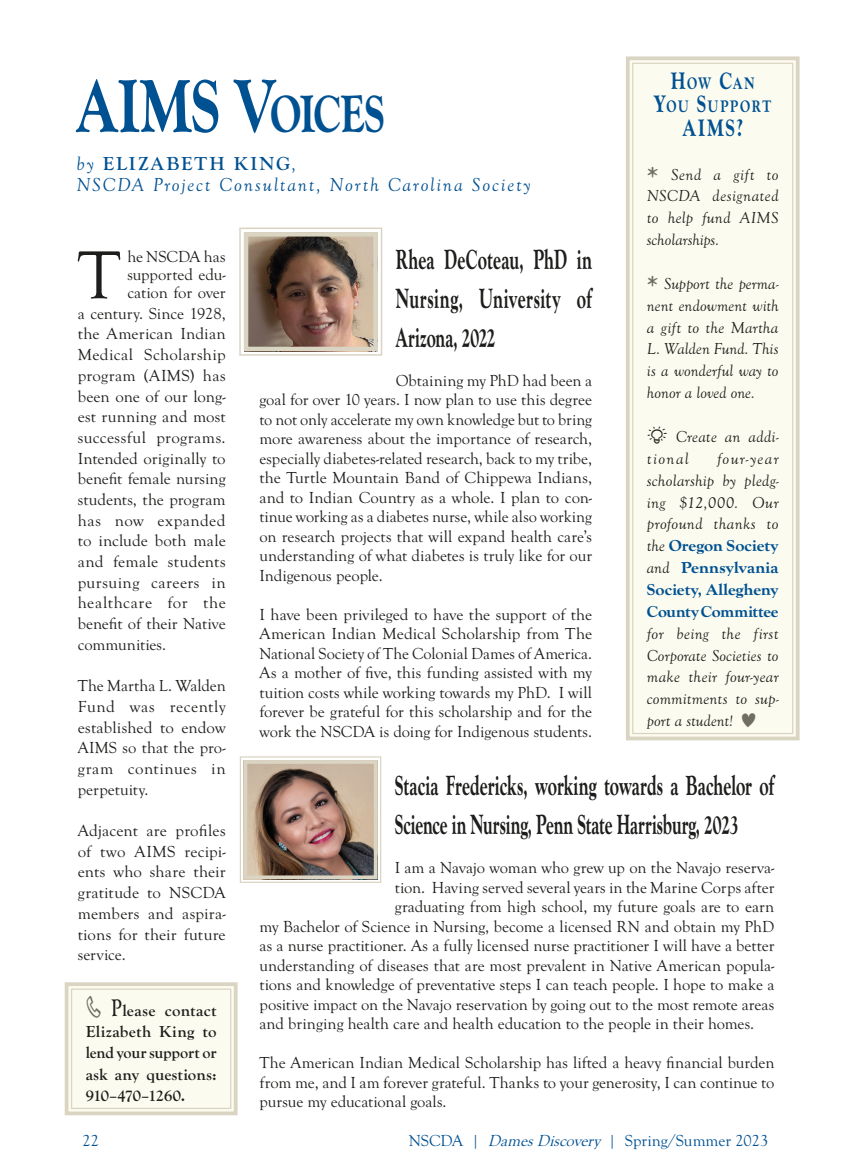
<style>
.page{position:relative;width:851px;height:1175px;background:#fff}
.page>*{position:absolute;margin:0;border:0;box-sizing:border-box;transform-origin:0 0}
.Body{font:700 expanded 78px "Goudy Old Sty";color:#005192;scale:.72 1}
.Serif_title_caps_50p{font:70.05px "Goudy Old Sty";color:#1d1d1b}
.Body-2{font:700 expanded 28.8px/39px "Goudy Old Sty";letter-spacing:.005em;color:#1d1d1b;text-align:justify;scale:.58 1}
.Serif_title_caps_50p-2{font:700 expanded 24.75px "Goudy Old Sty";color:#005192;scale:.73 1}
.Serif_title_caps_50p-3{font:italic 19.5px "Goudy Old Sty";letter-spacing:.095em;color:#005192}
.Serif_title_caps_50p-4{font:700 19.5px "Goudy Old Sty";letter-spacing:.115em;color:#005192}
.Serif_title_caps_50p-5{font:700 expanded 17.4px/23.4px "Goudy Old Sty";letter-spacing:.12em;color:#005192;text-align:center;scale:.73 1}
.Body-3{font:16.5px/19.5px "Goudy Old Sty";color:#1d1d1b;text-align:justify}
.Serif_title_caps_50p-6{font:16.5px/20.7px "Goudy Old Sty";letter-spacing:.005em;color:#1d1d1b;text-align:justify}
.Serif_title_caps_50p-7{font:italic 16.5px/21.9px "Goudy Old Sty";letter-spacing:.01em;color:#1d1d1b;text-align:justify}
.Serif_title_caps_50p-8{font:700 16.5px/21.3px "Goudy Old Sty";color:#1d1d1b;text-align:justify}
.t1{font:16.5px "Goudy Old Sty";color:#005192}
.s1{font-size:24.75px}
.s2{color:#6f6e61}
.s3{font-size:54.6px}
.s4{font-weight:400;font-style:italic}
.s5{font-weight:700;font-style:normal;font-stretch:expanded;color:#005192}
.s6{font-size:18.15px}
.s7{font-style:italic}
</style>
<div class="page">
<div style="left:626px;top:56px;width:174px;height:685px;background:#fcfbef"></div>
<div style="left:632px;top:63px;width:161px;height:671px;border:1px solid #dad4c3"></div>
<svg style="left:239px;top:227px;width:144px;height:129px;background:#937c6f"></svg>
<div style="left:244px;top:232px;width:134px;height:119px;border:4px solid #dad4c3"></div>
<img style="left:239px;top:756px;width:143px;height:127px">
<div style="left:243px;top:760px;width:134px;height:119px;border:4px solid #dad4c3"></div>
<svg style="left:648px;top:426px;width:18px;height:17px"></svg>
<svg style="left:64px;top:982px;width:174px;height:134px"></svg>
<p class="Serif_title_caps_50p-5" style="left:654px;top:72px;width:162px"><span class="s1">H</span>OW <span class="s1">C</span>AN<br><span class="s1">Y</span>OU <span class="s1">S</span>UPPORT</p>
<p class="Serif_title_caps_50p-2" style="left:682px;top:114px;width:84px">AIMS?</p>
<p class="Serif_title_caps_50p-7" style="left:647px;top:164px;width:133px"><span class="s2">✱</span> Send a gift to NSCDA designated to help fund AIMS scholarships.</p>
<p class="Serif_title_caps_50p-7" style="left:647px;top:273px;width:133px"><span class="s2">✱</span> Support the perma&shy;nent endowment with a gift to the Martha L. Walden Fund. This is a wonderful way to honor a loved one.</p>
<p class="Serif_title_caps_50p-7" style="left:647px;top:426px;width:133px;text-indent:29px">Create an addi&shy;tional</p>
<p class="Body" style="left:77px;top:62px;width:426px">AIMS V<span class="s3">OICES</span></p>
<p class="Serif_title_caps_50p-4" style="left:77px;top:152px;width:221px"><span class="s4">by</span> ELIZABETH KING<span class="s4">,</span></p>
<p class="Serif_title_caps_50p-3" style="left:77px;top:174px;width:455px">NSCDA Project Consultant, North Carolina Society</p>
<p class="Body-2" style="left:396px;top:240px;width:340px">Rhea DeCoteau, PhD in Nursing, University of Arizona, 2022</p>
<p class="Body-3" style="left:259px;top:371px;width:334px;text-indent:136px">Obtaining my PhD had been a goal for over 10 years. I now plan to use this degree to not only accelerate my own knowledge but to bring more awareness about the importance of research, especially diabetes-related research, back to my tribe, the Turtle Mountain Band of Chippewa Indians, and to Indian Country as a whole. I plan to con&shy;tinue working as a diabetes nurse, while also working on research projects that will expand health care’s understanding of what diabetes is truly like for our Indigenous people.</p>
<p class="Body-3" style="left:259px;top:605px;width:334px">I have been privileged to have the support of the American Indian Medical Scholarship from The National Society of The Colonial Dames of America.<br>As a mother of five, this funding assisted with my tuition costs while working towards my PhD. I will forever be grateful for this scholarship and for the work the NSCDA is doing for Indigenous students.</p>
<p class="Body-2" style="left:395px;top:766px;width:656px">Stacia Fredericks, working towards a Bachelor of<br>Science in Nursing, Penn State Harrisburg, 2023</p>
<p class="Body-3" style="left:395px;top:858px;width:381px">I am a Navajo woman who grew up on the Navajo reserva-</p>
<p class="Body-3" style="left:395px;top:878px;width:381px">tion. Having served several years in the Marine Corps after</p>
<p class="Body-3" style="left:395px;top:897px;width:381px">graduating from high school, my future goals are to earn</p>
<p class="Body-3" style="left:259px;top:917px;width:516px">my Bachelor of Science in Nursing, become a licensed RN and obtain my PhD</p>
<p class="Body-3" style="left:259px;top:936px;width:516px">as a nurse practitioner. As a fully licensed nurse practitioner I will have a better</p>
<p class="Body-3" style="left:259px;top:956px;width:516px">understanding of diseases that are most prevalent in Native American popula-</p>
<p class="Body-3" style="left:259px;top:975px;width:516px">tions and knowledge of preventative steps I can teach people. I hope to make a</p>
<p class="Body-3" style="left:259px;top:995px;width:516px">positive impact on the Navajo reservation by going out to the most remote areas</p>
<p class="Body-3" style="left:259px;top:1014px;width:496px">and bringing health care and health education to the people in their homes.</p>
<p class="Body-3" style="left:259px;top:1053px;width:516px">The American Indian Medical Scholarship has lifted a heavy financial burden from me, and I am forever grateful. Thanks to your generosity, I can continue to pursue my educational goals.</p>
<p class="Serif_title_caps_50p" style="left:78px;top:237px;width:44px">T</p>
<p class="Serif_title_caps_50p-6" style="left:127px;top:248px;width:100px;line-height:18px">he NSCDA has supported edu&shy;cation for over</p>
<p class="Serif_title_caps_50p-6" style="left:78px;top:303px;width:149px">a century. Since 1928, the American Indian Medical Scholarship program (AIMS) has been one of our long&shy;est running and most successful programs.<br>Intended originally to benefit female nursing students, the program has now expanded to include both male and female students pursuing careers in healthcare for the benefit of their Native communities.</p>
<p class="Serif_title_caps_50p-6" style="left:78px;top:676px;width:149px">The Martha L. Walden Fund was recently established to endow AIMS so that the pro&shy;gram continues in perpetuity.</p>
<p class="Serif_title_caps_50p-6" style="left:78px;top:820px;width:149px">Adjacent are profiles of two AIMS recipi&shy;ents who share their gratitude to NSCDA members and aspira&shy;tions for their future service.</p>
<p class="Serif_title_caps_50p-7" style="left:647px;top:448px;width:133px;text-indent:70px">four-year scholarship by pledg&shy;ing $12,000. Our profound thanks to the <span class="s5">Oregon Society </span>and <span class="s5">Pennsylvania Society, Allegheny County Committee </span>for being the first Corporate Societies to make their four-year commitments to sup&shy;port a student! <span class="s2">♥</span></p>
<p class="Serif_title_caps_50p-8" style="left:86px;top:1000px;width:132px;text-indent:26px"><span class="s1">P</span>lease contact Elizabeth King to lend your support or ask any questions:<br>910–470–1260<span class="s6">.</span></p>
<p class="t1" style="left:83px;top:1132px;width:18px">22</p>
<p class="t1" style="left:408px;top:1132px;width:361px">NSCDA | <span class="s7">DamesDiscovery</span> | Spring/Summer 2023</p>
</div>
